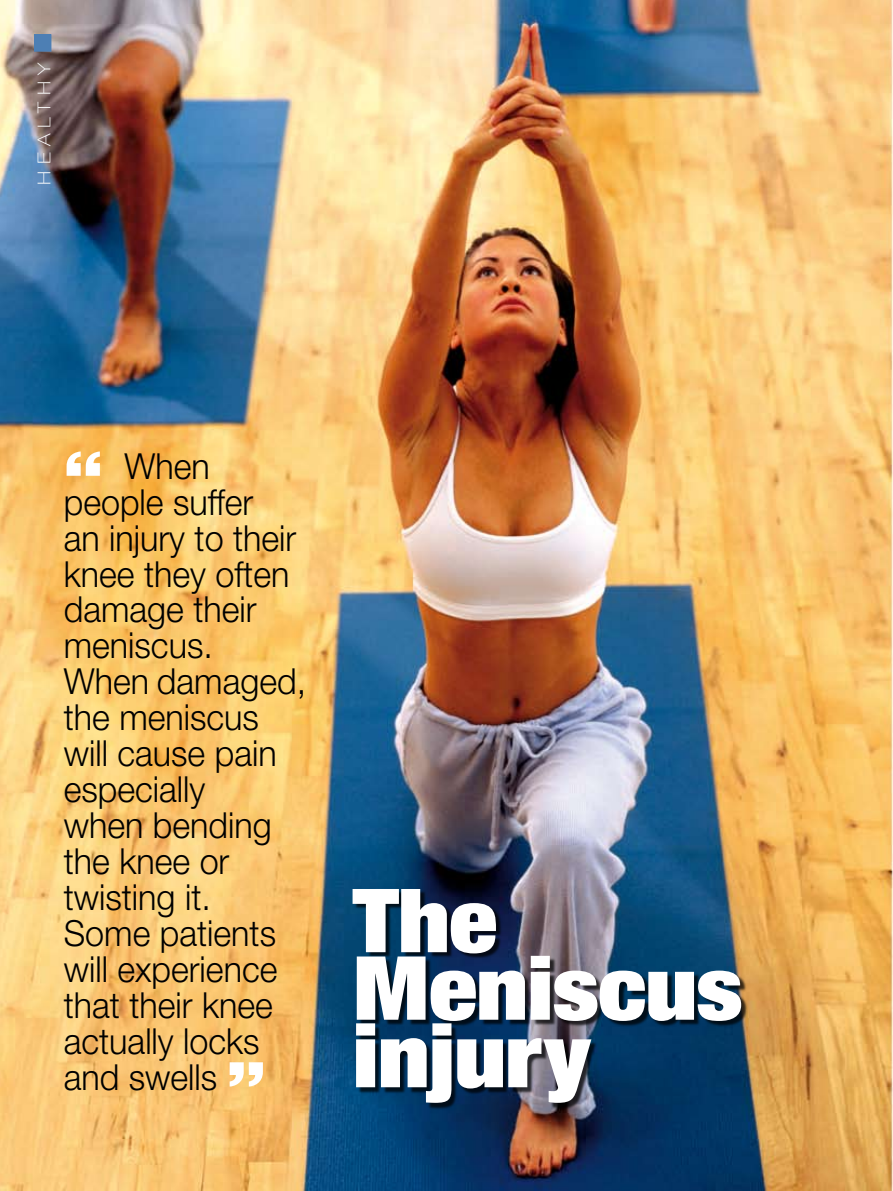
<style>
.page{position:relative;width:893px;height:1191px;background:#fff}
.page>*{position:absolute;margin:0;border:0;box-sizing:border-box;transform-origin:0 0}
.t1{font:900 expanded 88.5px/67.5px "Helvetica Neue";color:#fff;scale:1.11 1}
.t2{font:300 35.85px/35.8px "Helvetica Neue";color:#000;scale:.95 1}
.t3{font:100 17.85px "Helvetica Neue";color:#fff;scale:1.18 1}
.s1{font-weight:900;font-stretch:expanded;font-size:56.7px;color:#fff}
</style>
<div class="page">
<img style="left:0;top:0;width:893px;height:1191px">
<div style="left:35px;top:35px;width:16px;height:16px;background:#4d7fb4"></div>
<div style="left:34px;top:34px;width:17px;height:18px;border:1px solid #4d7fb4"></div>
<div style="left:353px;top:890px;width:396px;height:220px;background:#000;opacity:.75"></div>
<p class="t3" style="left:34px;top:185px;width:105px;rotate:-90deg">healthy</p>
<p class="t2" style="left:64px;top:447px;width:257px"><span class="s1">“</span> When people suffer<br>an injury to their knee they often damage their meniscus.<br>When damaged, the meniscus will cause pain especially<br>when bending the knee or twisting it.<br>Some patients will experience that their knee actually locks and swells <span class="s1">”</span></p>
<h1 class="t1" style="left:353px;top:884px;width:352px">The<br>Meniscus injury</h1>
</div>
